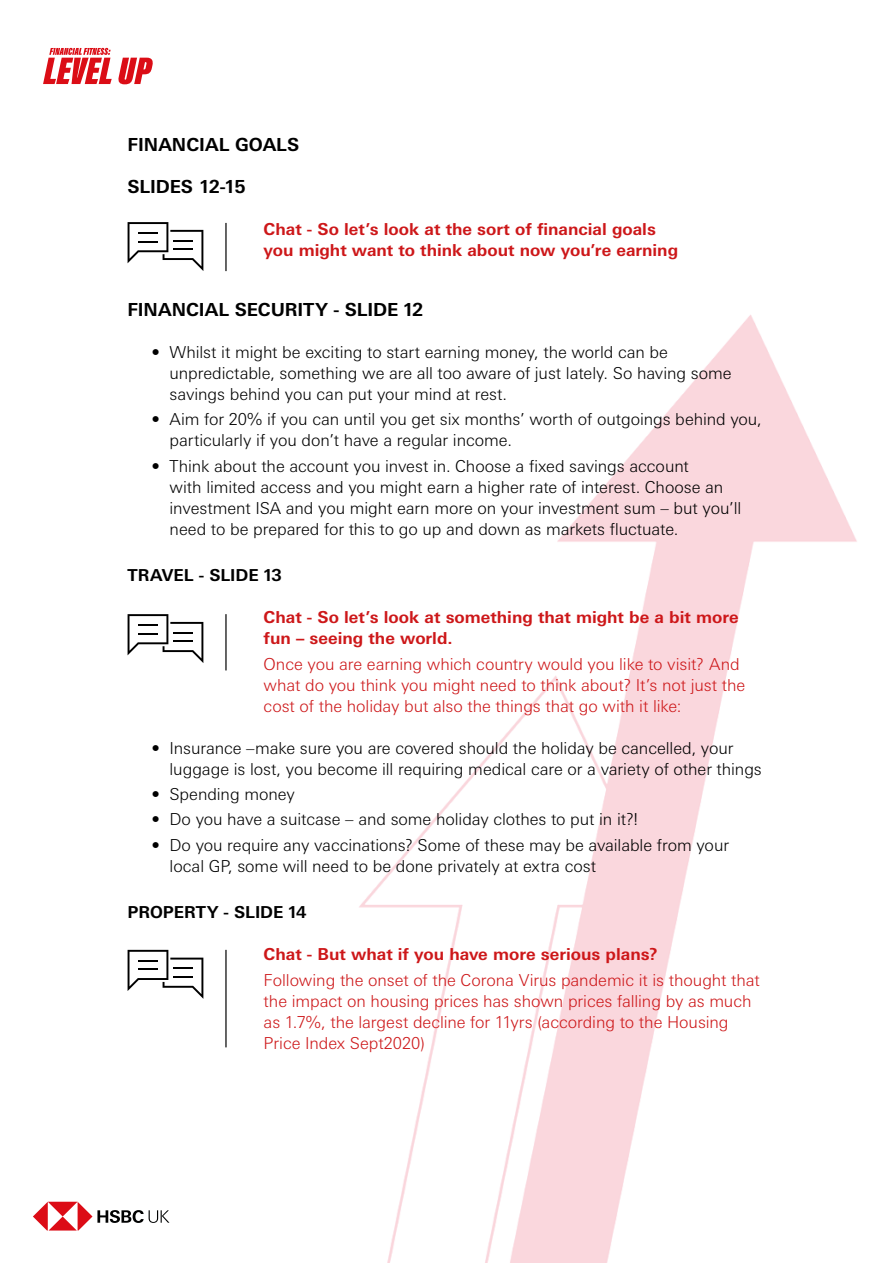
<style>
.page{position:relative;width:893px;height:1263px;background:#fff}
.page>*{position:absolute;margin:0;border:0;box-sizing:border-box;transform-origin:0 0}
.t1{font:700 18px "Univers Nextfor HSBC";letter-spacing:-.005em;color:#000}
.t2{font:300 16.5px/21px "Univers Nextfor HSBC";letter-spacing:-.005em;color:#000}
.t3{font:300 16.5px/21px "Univers Nextfor HSBC";letter-spacing:-.005em;color:#cd1719}
.t4{font:700 16.5px/21px "Univers Nextfor HSBC";color:#cd1719}
.t5{font:700 16.5px "Univers Nextfor HSBC";color:#000}
</style>
<div class="page">
<img style="left:46px;top:47px;width:811px;height:1216px">
<svg style="left:33px;top:1202px;width:136px;height:28px"></svg>
<hr style="left:225px;top:223px;width:2px;height:48px;background:#000">
<hr style="left:225px;top:614px;width:2px;height:56px;background:#000">
<hr style="left:225px;top:950px;width:2px;height:97px;background:#000">
<svg style="left:128px;top:950px;width:75px;height:49px"></svg>
<hr style="left:138px;top:959px;width:20px;height:2px;background:#000">
<hr style="left:138px;top:968px;width:20px;height:2px;background:#000">
<svg style="left:128px;top:614px;width:75px;height:49px"></svg>
<svg style="left:128px;top:222px;width:75px;height:49px"></svg>
<svg style="left:43px;top:48px;width:110px;height:36px"></svg>
<p class="t1" style="left:128px;top:132px;width:173px">FINANCIAL GOALS</p>
<p class="t1" style="left:128px;top:174px;width:120px">SLIDES 12-15</p>
<p class="t4" style="left:264px;top:218px;width:416px">Chat - So let’s look at the sort of financial goals you might want to think about now you’re earning</p>
<p class="t1" style="left:128px;top:297px;width:297px">FINANCIAL SECURITY - SLIDE 12</p>
<p class="t2" style="left:170px;top:341px;width:564px;text-indent:-18px">• Whilst it might be exciting to start earning money, the world can be unpredictable, something we are all too aware of just lately. So having some savings behind you can put your mind at rest.</p>
<p class="t2" style="left:170px;top:408px;width:594px;text-indent:-18px">• Aim for 20% if you can until you get six months’ worth of outgoings behind you, particularly if you don’t have a regular income.</p>
<p class="t2" style="left:170px;top:454px;width:573px;text-indent:-18px">• Think about the account you invest in. Choose a fixed savings account<br>with limited access and you might earn a higher rate of interest. Choose an investment ISA and you might earn more on your investment sum – but you’ll need to be prepared for this to go up and down as markets fluctuate.</p>
<p class="t5" style="left:128px;top:563px;width:156px">TRAVEL - SLIDE 13</p>
<p class="t4" style="left:264px;top:606px;width:476px">Chat - So let’s look at something that might be a bit more fun – seeing the world.</p>
<p class="t3" style="left:264px;top:652px;width:483px">Once you are earning which country would you like to visit? And what do you think you might need to think about? It’s not just the cost of the holiday but also the things that go with it like:</p>
<p class="t2" style="left:170px;top:736px;width:594px;text-indent:-18px">• Insurance –make sure you are covered should the holiday be cancelled, your luggage is lost, you become ill requiring medical care or a variety of other things</p>
<p class="t2" style="left:152px;top:783px;width:145px">• Spending money</p>
<p class="t2" style="left:152px;top:808px;width:488px">• Do you have a suitcase – and some holiday clothes to put in it?!</p>
<p class="t2" style="left:170px;top:833px;width:561px;text-indent:-18px">• Do you require any vaccinations? Some of these may be available from your local GP, some will need to be done privately at extra cost</p>
<p class="t5" style="left:128px;top:900px;width:180px">PROPERTY - SLIDE 14</p>
<p class="t4" style="left:264px;top:943px;width:396px">Chat - But what if you have more serious plans?</p>
<p class="t3" style="left:264px;top:968px;width:498px">Following the onset of the Corona Virus pandemic it is thought that the impact on housing prices has shown prices falling by as much as 1.7%, the largest decline for 11yrs (according to the Housing Price Index Sept2020)</p>
</div>
